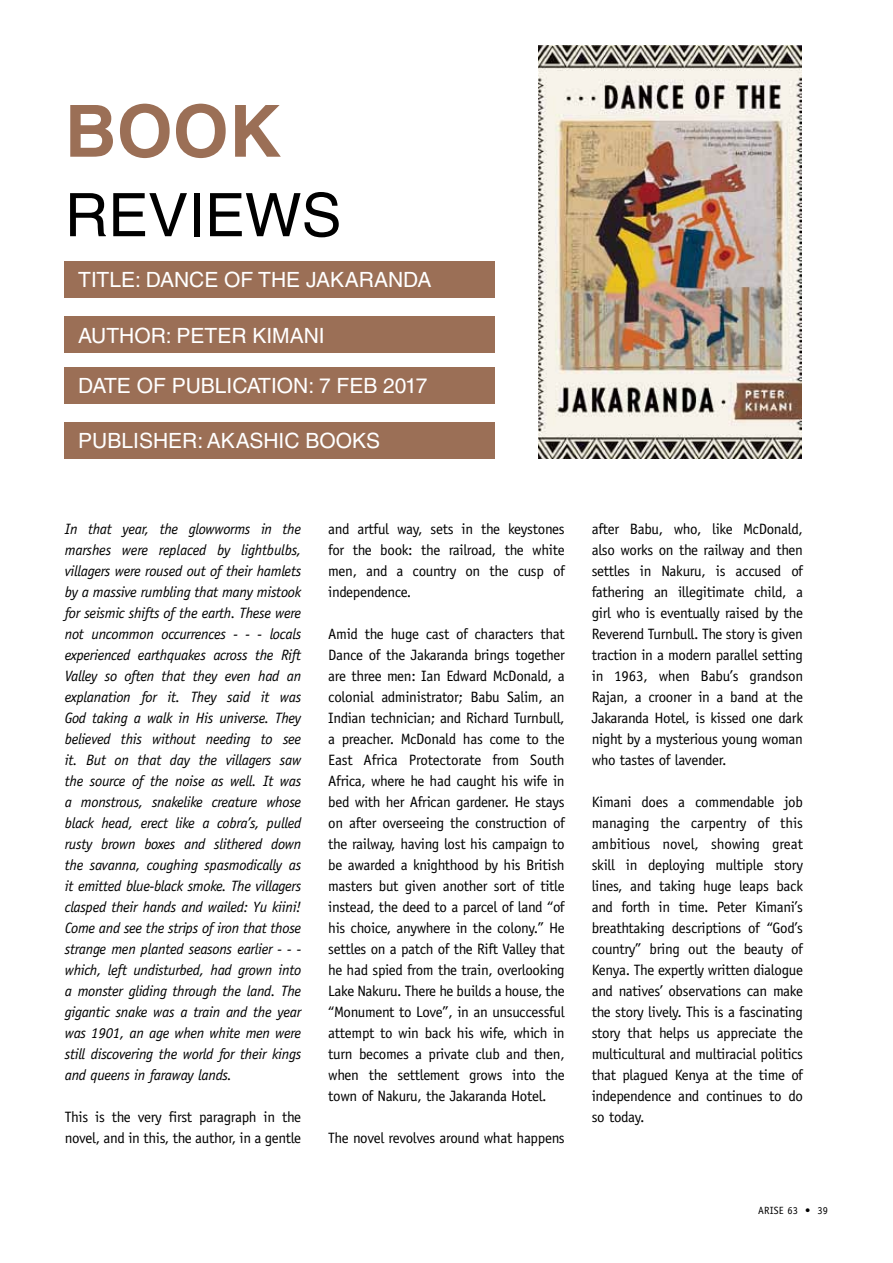
<style>
.page{position:relative;width:893px;height:1263px;background:#fff}
.page>*{position:absolute;margin:0;border:0;box-sizing:border-box;transform-origin:0 0}
.t1{font:700 72px "Helvetica LT Std";color:#9b6f56}
.t2{font:60px "Helvetica LT Std";color:#000}
.t3{font:21px "Helvetica LT Std";color:#fff}
.t4{font:15px/21px "Officina Sans Std";letter-spacing:-.02em;color:#000;text-align:justify}
.t5{font:italic 15px/21px "Officina Sans Std";letter-spacing:-.02em;color:#000;text-align:justify}
.t6{font:10.5px "Officina Sans Std";letter-spacing:.025em;color:#000}
</style>
<div class="page">
<div style="left:65px;top:317px;width:430px;height:36px;background:#9b6f56"></div>
<div style="left:65px;top:368px;width:430px;height:36px;background:#9b6f56"></div>
<div style="left:65px;top:422px;width:430px;height:36px;background:#9b6f56"></div>
<div style="left:65px;top:262px;width:430px;height:36px;background:#9b6f56"></div>
<img style="left:538px;top:45px;width:263px;height:413px">
<h1 class="t1" style="left:65px;top:87px;width:211px">BOOK</h1>
<h2 class="t2" style="left:65px;top:180px;width:40px">REV</h2>
<h2 class="t2" style="left:188px;top:180px;width:155px">IEWS</h2>
<h3 class="t3" style="left:78px;top:268px;width:355px">TITLE: DANC E OF THE JAKARANDA</h3>
<h3 class="t3" style="left:78px;top:323px;width:244px">AUTHOR: PETER KIMANI</h3>
<h3 class="t3" style="left:78px;top:374px;width:351px">DATE OF PUBLICATION: 7 FEB 2017</h3>
<h3 class="t3" style="left:78px;top:428px;width:288px">PUBLISHER: AKASHIC BOOKS</h3>
<p class="t5" style="left:65px;top:518px;width:238px">In that year, the glowworms in the marshes were replaced by lightbulbs, villagers were roused out of their hamlets by a massive rumbling that many mistook for seismic shifts of the earth. These were not uncommon occurrences - - - locals experienced earthquakes across the Rift Valley so often that they even had an explanation for it. They said it was God taking a walk in His universe. They believed this without needing to see it. But on that day the villagers saw the source of the noise as well. It was a monstrous, snakelike creature whose black head, erect like a cobra’s, pulled rusty brown boxes and slithered down the savanna, coughing spasmodically as it emitted blue-black smoke. The villagers clasped their hands and wailed: Yu kiini!<br>Come and see the strips of iron that those strange men planted seasons earlier - - - which, left undisturbed, had grown into a monster gliding through the land. The gigantic snake was a train and the year was 1901, an age when white men were still discovering the world for their kings and queens in faraway lands.</p>
<p class="t4" style="left:65px;top:1106px;width:238px">This is the very first paragraph in the novel, and in this, the author, in a gentle</p>
<p class="t4" style="left:328px;top:518px;width:238px">and artful way, sets in the keystones for the book: the railroad, the white men, and a country on the cusp of independence.</p>
<p class="t4" style="left:328px;top:623px;width:238px">Amid the huge cast of characters that Dance of the Jakaranda brings together are three men: Ian Edward McDonald, a colonial administrator; Babu Salim, an Indian technician; and Richard Turnbull, a preacher. McDonald has come to the East Africa Protectorate from South Africa, where he had caught his wife in bed with her African gardener. He stays on after overseeing the construction of the railway, having lost his campaign to be awarded a knighthood by his British masters but given another sort of title instead, the deed to a parcel of land “of his choice, anywhere in the colony.” He settles on a patch of the Rift Valley that he had spied from the train, overlooking Lake Nakuru. There he builds a house, the “Monument to Love”, in an unsuccessful attempt to win back his wife, which in turn becomes a private club and then, when the settlement grows into the town of Nakuru, the Jakaranda Hotel.</p>
<p class="t4" style="left:328px;top:1127px;width:238px">The novel revolves around what happens</p>
<p class="t4" style="left:592px;top:518px;width:213px">after Babu, who, like McDonald, also works on the railway and then settles in Nakuru, is accused of fathering an illegitimate child, a girl who is eventually raised by the Reverend Turnbull. The story is given traction in a modern parallel setting in 1963, when Babu’s grandson Rajan, a crooner in a band at the Jakaranda Hotel, is kissed one dark night by a mysterious young woman who tastes of lavender.</p>
<p class="t4" style="left:592px;top:791px;width:213px">Kimani does a commendable job managing the carpentry of this ambitious novel, showing great skill in deploying multiple story lines, and taking huge leaps back and forth in time. Peter Kimani’s breathtaking descriptions of “God’s country” bring out the beauty of Kenya. The expertly written dialogue and natives’ observations can make the story lively. This is a fascinating story that helps us appreciate the multicultural and multiracial politics that plagued Kenya at the time of independence and continues to do so today.</p>
<p class="t6" style="left:758px;top:1204px;width:72px">ARISE 63 • 39</p>
</div>
